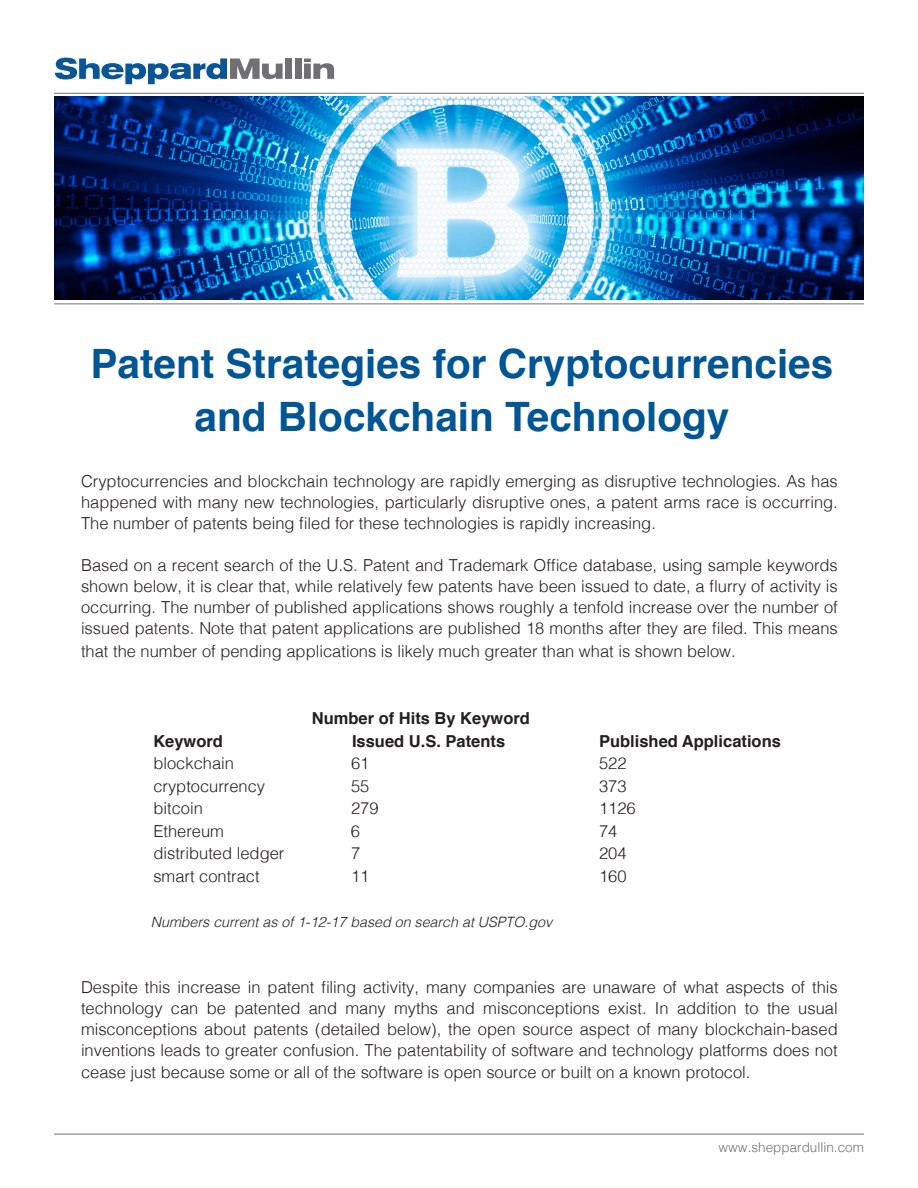
<style>
.page{position:relative;width:918px;height:1188px;background:#fff}
.page>*{position:absolute;margin:0;border:0;box-sizing:border-box;transform-origin:0 0}
.t1{font:700 40.5px/52.5px "Helvetica";color:#005595;text-align:center}
.t2{font:300 16.5px/21px "Helvetica";color:#231f20;text-align:justify}
.t3{font:700 16.5px "Helvetica";color:#231f20}
.t4{font:italic 300 14.25px "Helvetica";color:#231f20}
.t5{font:300 13.5px "Helvetica";color:#717074}
</style>
<div class="page">
<img style="left:54px;top:97px;width:810px;height:203px">
<svg style="left:55px;top:58px;width:228px;height:26px"></svg>
<div style="left:285px;top:58px;width:7px;height:21px;background:#707073"></div>
<div style="left:295px;top:58px;width:6px;height:21px;background:#707073"></div>
<svg style="left:304px;top:58px;width:30px;height:21px"></svg>
<hr style="left:54px;top:93px;width:810px;height:1px;background:#717074">
<hr style="left:54px;top:1134px;width:810px;height:1px;background:#717074">
<hr style="left:54px;top:304px;width:810px;height:1px;background:#717074">
<p class="t1" style="left:91px;top:338px;width:744px">Patent Strategies for Cryptocurrencies and Blockchain Technology</p>
<p class="t2" style="left:81px;top:470px;width:758px">Cryptocurrencies and blockchain technology are rapidly emerging as disruptive technologies. As has happened with many new technologies, particularly disruptive ones, a patent arms race is occurring.<br>The number of patents being filed for these technologies is rapidly increasing.</p>
<p class="t2" style="left:81px;top:554px;width:758px">Based on a recent search of the U.S. Patent and Trademark Office database, using sample keywords shown below, it is clear that, while relatively few patents have been issued to date, a flurry of activity is occurring. The number of published applications shows roughly a tenfold increase over the number of issued patents. Note that patent applications are published 18 months after they are filed. This means</p>
<p class="t2" style="left:81px;top:639px;width:656px">that the number of pending applications is likely much greater than what is shown below.</p>
<p class="t3" style="left:312px;top:705px;width:220px">Number of Hits By Keyword</p>
<p class="t3" style="left:153px;top:727px;width:71px">Keyword</p>
<p class="t3" style="left:352px;top:727px;width:155px">Issued U.S. Patents</p>
<p class="t3" style="left:599px;top:727px;width:183px">Published Applications</p>
<p class="t2" style="left:153px;top:752px;width:82px">blockchain</p>
<p class="t2" style="left:351px;top:752px;width:20px">61</p>
<p class="t2" style="left:599px;top:752px;width:29px">522</p>
<p class="t2" style="left:153px;top:774px;width:113px">cryptocurrency</p>
<p class="t2" style="left:351px;top:774px;width:20px">55</p>
<p class="t2" style="left:599px;top:774px;width:29px">373</p>
<p class="t2" style="left:153px;top:797px;width:51px">bitcoin</p>
<p class="t2" style="left:351px;top:797px;width:29px">279</p>
<p class="t2" style="left:599px;top:797px;width:38px">1126</p>
<p class="t2" style="left:153px;top:819px;width:72px">Ethereum</p>
<p class="t2" style="left:351px;top:819px;width:11px">6</p>
<p class="t2" style="left:599px;top:819px;width:20px">74</p>
<p class="t2" style="left:153px;top:842px;width:133px">distributed ledger</p>
<p class="t2" style="left:351px;top:842px;width:11px">7</p>
<p class="t2" style="left:599px;top:842px;width:29px">204</p>
<p class="t2" style="left:153px;top:864px;width:108px">smart contract</p>
<p class="t2" style="left:351px;top:864px;width:20px">11</p>
<p class="t2" style="left:599px;top:864px;width:29px">160</p>
<p class="t4" style="left:151px;top:909px;width:403px">Numbers current as of 1-12-17 based on search at USPTO.gov</p>
<p class="t2" style="left:81px;top:975px;width:758px">Despite this increase in patent filing activity, many companies are unaware of what aspects of this technology can be patented and many myths and misconceptions exist. In addition to the usual misconceptions about patents (detailed below), the open source aspect of many blockchain-based inventions leads to greater confusion. The patentability of software and technology platforms does not</p>
<p class="t2" style="left:81px;top:1061px;width:671px">cease just because some or all of the software is open source or built on a known protocol.</p>
<p class="t5" style="left:718px;top:1135px;width:147px">www.sheppardullin.com</p>
</div>
